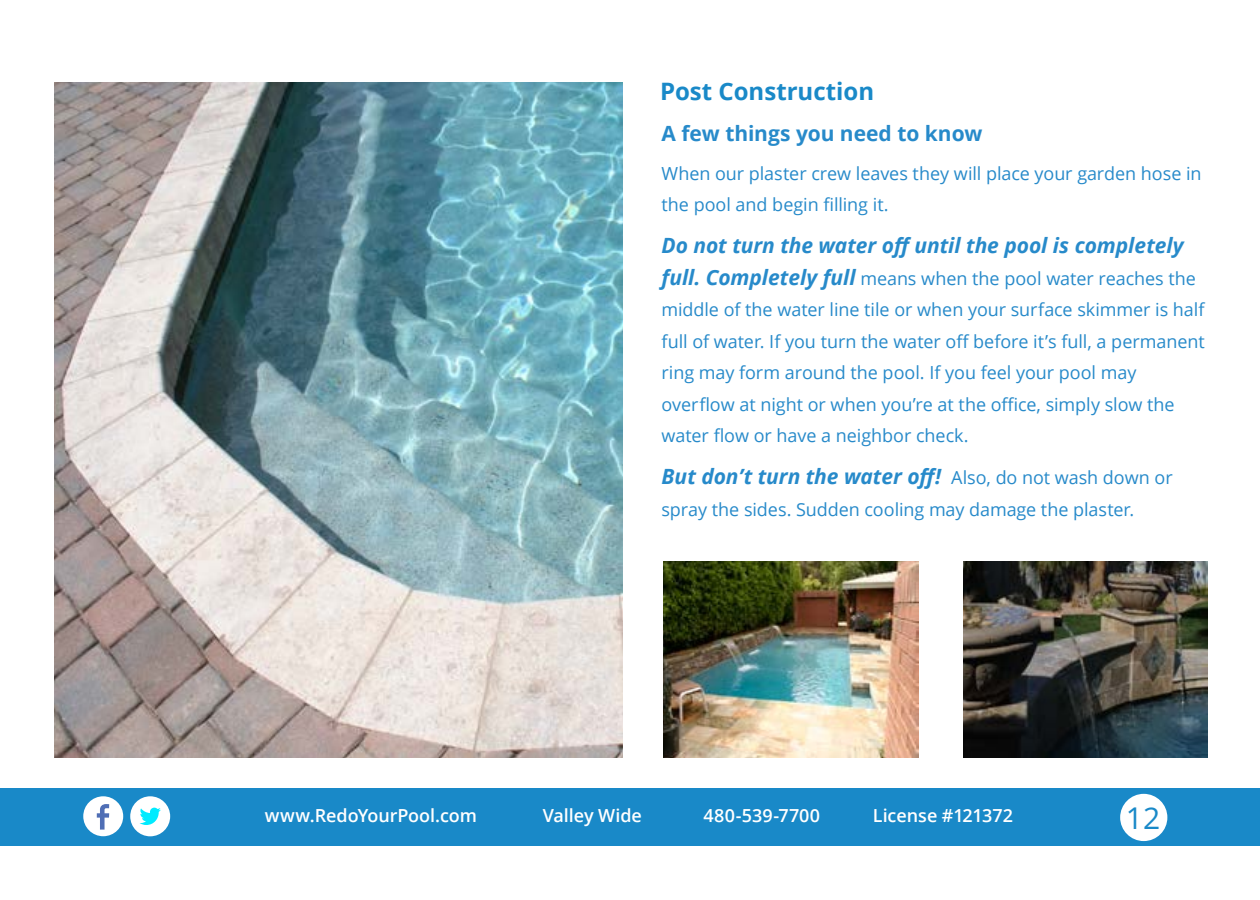
<style>
.page{position:relative;width:1260px;height:900px;background:#fff}
.page>*{position:absolute;margin:0;border:0;box-sizing:border-box;transform-origin:0 0}
.t1{font:30px "Open Sans";color:#1989c8}
.t2{font:700 24px "Open Sans";color:#1989c8}
.t3{font:italic 700 21px "Open Sans";letter-spacing:-.005em;color:#278aca}
.t4{font:700 21px "Open Sans";letter-spacing:-.005em;color:#278aca}
.t5{font:18px/31.5px "Open Sans";letter-spacing:-.005em;color:#278aca}
.t6{font:600 18px "Open Sans";color:#fff}
.s1{font-weight:700;font-style:italic;font-size:21px}
.s2{font-weight:400;font-style:normal;font-size:18px}
</style>
<div class="page">
<img style="left:55px;top:82px;width:567px;height:676px">
<div style="left:0;top:789px;width:1260px;height:57px;background:#1989c8"></div>
<div style="left:1120px;top:794px;width:47px;height:47px;background:#fff;border-radius:50%"></div>
<div style="left:83px;top:796px;width:40px;height:40px;background:#fff;border-radius:50%"></div>
<svg style="left:97px;top:804px;width:12px;height:26px"></svg>
<div style="left:130px;top:796px;width:40px;height:40px;background:#fff;border-radius:50%"></div>
<svg style="left:140px;top:808px;width:21px;height:17px"></svg>
<img style="left:663px;top:561px;width:256px;height:196px">
<img style="left:963px;top:561px;width:244px;height:196px">
<h2 class="t2" style="left:660px;top:75px;width:216px">Post Construction</h2>
<p class="t4" style="left:662px;top:118px;width:322px">A few things you need to know</p>
<p class="t5" style="left:662px;top:157px;width:542px">When our plaster crew leaves they will place your garden hose in the pool and begin filling it.</p>
<p class="t3" style="left:662px;top:231px;width:524px">Do not turn the water off until the pool is completely</p>
<p class="t5" style="left:661px;top:262px;width:545px"><span class="s1">full. Completely full</span> means when the pool water reaches the middle of the water line tile or when your surface skimmer is half full of water. If you turn the water off before it’s full, a permanent ring may form around the pool. If you feel your pool may overflow at night or when you’re at the office, simply slow the water flow or have a neighbor check.</p>
<p class="t3" style="left:662px;top:462px;width:513px">But don’t turn the water off! <span class="s2">Also, do not wash down or</span></p>
<p class="t5" style="left:662px;top:493px;width:474px">spray the sides. Sudden cooling may damage the plaster.</p>
<p class="t6" style="left:265px;top:804px;width:214px">www.RedoYourPool.com</p>
<p class="t6" style="left:543px;top:804px;width:100px">Valley Wide</p>
<p class="t6" style="left:703px;top:804px;width:118px">480-539-7700</p>
<p class="t6" style="left:873px;top:804px;width:142px">License #121372</p>
<h1 class="t1" style="left:1126px;top:797px;width:36px">12</h1>
</div>
